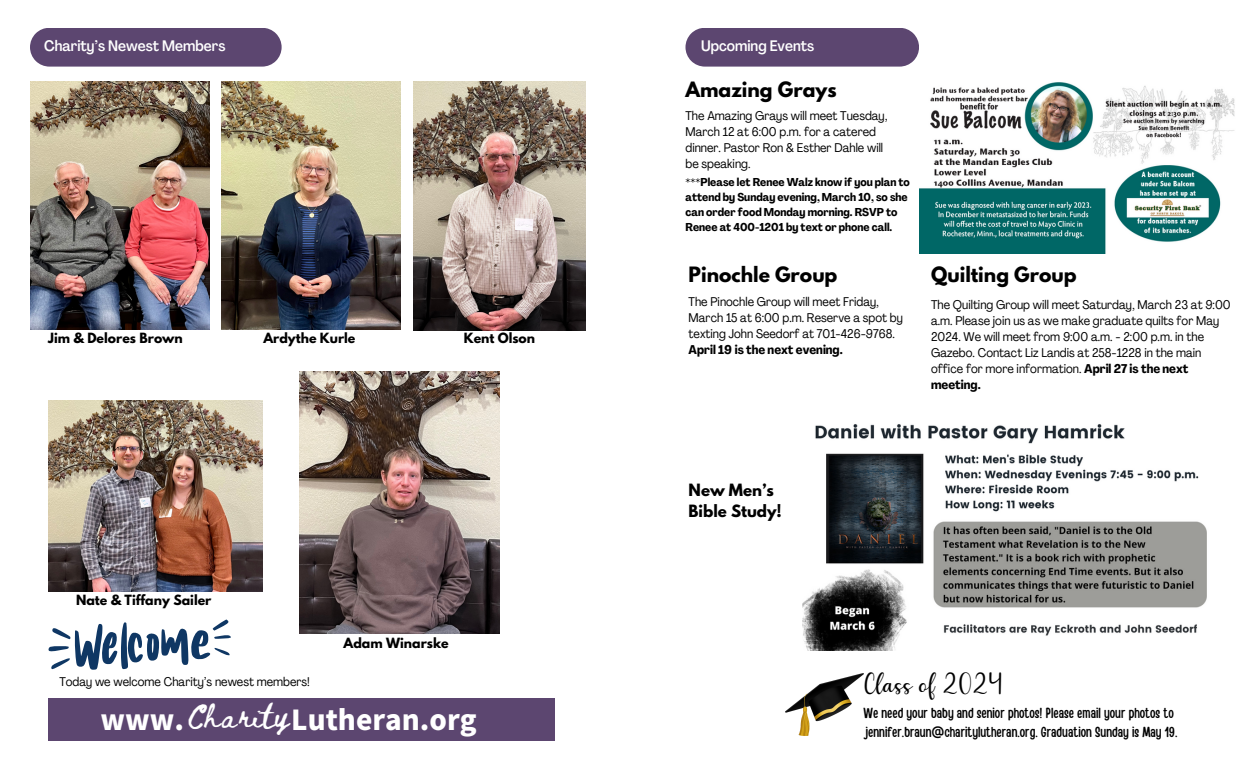
<style>
.page{position:relative;width:1260px;height:765px;background:#fff}
.page>*{position:absolute;margin:0;border:0;box-sizing:border-box;transform-origin:0 0}
.t1{font:900 27.5px "Noto Sans JP";color:#fff}
.t2{font:26.88px "Hello";color:#000}
.t3{font:23.75px "Beth Ellen";letter-spacing:.05em;color:#fff}
.t4{font:700 18.75px "League Spartan";color:#000}
.t5{font:500 condensed 15px "Agrandir";color:#fff}
.t6{font:700 15px/20.6px "League Spartan";color:#000}
.t7{font:14.5px/19.5px "Handy Casual Condensed";color:#000}
.t8{font:condensed 12.5px/16px "Agrandir";color:#000}
.t9{font:700 12.5px "League Spartan";color:#000}
.t10{font:700 condensed 12.5px "Agrandir";color:#000}
.t11{font:700 condensed 11.25px/15px "Agrandir";color:#000}
.s1{font-weight:700}
</style>
<div class="page">
<div style="left:48px;top:698px;width:507px;height:42px;background:#5c4670"></div>
<img style="left:919px;top:82px;width:316px;height:172px">
<img style="left:802px;top:424px;width:405px;height:227px">
<div style="left:685px;top:28px;width:234px;height:39px;background:#5c4670"></div>
<img style="left:785px;top:673px;width:78px;height:62px">
<img style="left:413px;top:81px;width:173px;height:250px">
<img style="left:30px;top:81px;width:180px;height:249px">
<img style="left:221px;top:81px;width:179px;height:249px">
<img style="left:299px;top:371px;width:200px;height:263px">
<img style="left:48px;top:400px;width:215px;height:192px">
<div style="left:30px;top:28px;width:252px;height:39px;background:#5c4670"></div>
<svg style="left:48px;top:619px;width:183px;height:51px"></svg>
<h6 class="t5" style="left:44px;top:40px;width:183px">Charity’s Newest Members</h6>
<h4 class="t9" style="left:48px;top:332px;width:136px">Jim &amp; Delores Brown</h4>
<p class="t9" style="left:263px;top:332px;width:94px">Ardythe Kurle</p>
<p class="t9" style="left:464px;top:332px;width:73px">Kent Olson</p>
<h6 class="t9" style="left:76px;top:594px;width:137px">Nate &amp; Tiffany Sailer</h6>
<p class="t8" style="left:59px;top:675px;width:252px">Today we welcome Charity’s newest members!</p>
<p class="t9" style="left:344px;top:636px;width:107px">Adam Winarske</p>
<h6 class="t1" style="left:101px;top:698px;width:85px">www.</h6>
<p class="t3" style="left:187px;top:705px;width:103px">Charity</p>
<h6 class="t1" style="left:291px;top:698px;width:187px">Lutheran.org</h6>
<p class="t5" style="left:701px;top:40px;width:115px">Upcoming Events</p>
<p class="t4" style="left:685px;top:80px;width:153px">Amazing Grays</p>
<p class="t8" style="left:685px;top:109px;width:204px">The Amazing Grays will meet Tuesday,<br>March 12 at 6:00 p.m. for a catered dinner. Pastor Ron &amp; Esther Dahle will be speaking.</p>
<p class="t11" style="left:685px;top:176px;width:226px">***Please let Renee Walz know if you plan to attend by Sunday evening, March 10, so she can order food Monday morning. RSVP to Renee at 400-1201 by text or phone call.</p>
<p class="t4" style="left:689px;top:265px;width:150px">Pinochle Group</p>
<p class="t8" style="left:689px;top:295px;width:216px">The Pinochle Group will meet Friday,<br>March 15 at 6:00 p.m. Reserve a spot by texting John Seedorf at 701-426-9768.</p>
<p class="t10" style="left:689px;top:344px;width:156px">April 19 is the next evening.</p>
<h4 class="t4" style="left:931px;top:265px;width:147px">Quilting Group</h4>
<p class="t8" style="left:931px;top:298px;width:301px">The Quilting Group will meet Saturday, March 23 at 9:00 a.m. Please join us as we make graduate quilts for May 2024. We will meet from 9:00 a.m. - 2:00 p.m. in the Gazebo. Contact Liz Landis at 258-1228 in the main office for more information. <span class="s1">April 27 is the next meeting.</span></p>
<h4 class="t6" style="left:689px;top:481px;width:95px">New Men’s<br>Bible Study!</h4>
<p class="t2" style="left:864px;top:671px;width:141px">Class of 2024</p>
<p class="t7" style="left:864px;top:702px;width:315px">We need your baby and senior photos! Please email your photos to jennifer.braun@charitylutheran.org. Graduation Sunday is May 19.</p>
</div>
